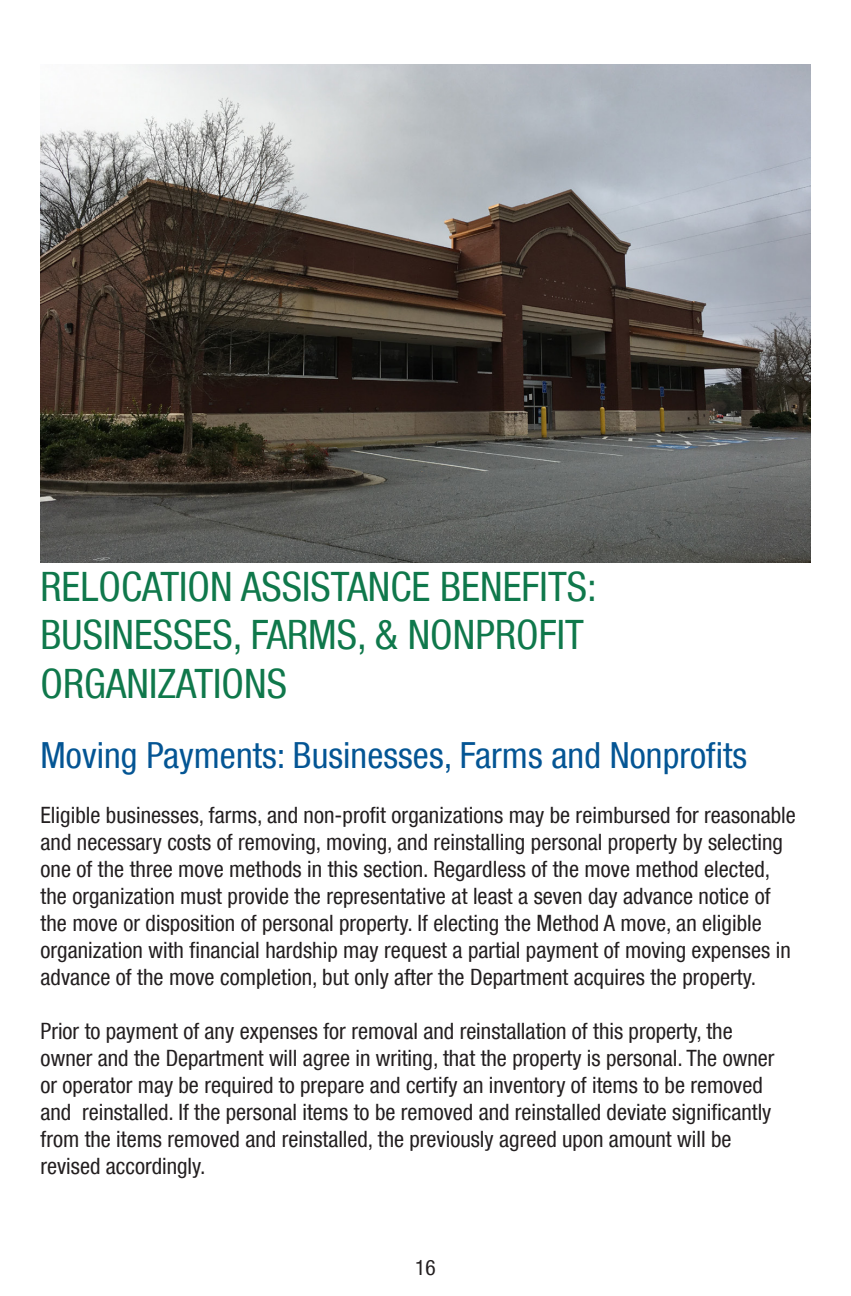
<style>
.page{position:relative;width:851px;height:1296px;background:#fff}
.page>*{position:absolute;margin:0;border:0;box-sizing:border-box;transform-origin:0 0}
.t1{font:condensed 40.5px/48.6px "Helvetica Neue LT Com";color:#0f784b}
.t2{font:condensed 36px "Helvetica Neue LT Com";color:#045594}
.t3{font:condensed 22.5px/27px "Helvetica Neue LT Com";color:#231f20}
.t4{font:condensed 21.38px "Helvetica Neue LT Com";color:#231f20}
</style>
<div class="page">
<img style="left:40px;top:65px;width:770px;height:498px">
<p class="t1" style="left:40px;top:562px;width:558px">RELOCATION ASSISTANCE BENEFITS:</p>
<p class="t1" style="left:40px;top:610px;width:545px">BUSINESSES, FARMS, &amp; NONPROFIT<br>ORGANIZATIONS</p>
<p class="t2" style="left:40px;top:734px;width:708px">Moving Payments: Businesses, Farms and Nonprofits</p>
<p class="t3" style="left:40px;top:802px;width:756px">Eligible businesses, farms, and non-profit organizations may be reimbursed for reasonable and necessary costs of removing, moving, and reinstalling personal property by selecting one of the three move methods in this section. Regardless of the move method elected, the organization must provide the representative at least a seven day advance notice of the move or disposition of personal property. If electing the Method A move, an eligible organization with financial hardship may request a partial payment of moving expenses in advance of the move completion, but only after the Department acquires the property.</p>
<p class="t3" style="left:40px;top:1018px;width:735px">Prior to payment of any expenses for removal and reinstallation of this property, the owner and the Department will agree in writing, that the property is personal. The owner or operator may be required to prepare and certify an inventory of items to be removed and reinstalled. If the personal items to be removed and reinstalled deviate significantly from the items removed and reinstalled, the previously agreed upon amount will be revised accordingly.</p>
<p class="t4" style="left:415px;top:1255px;width:22px">16</p>
</div>
